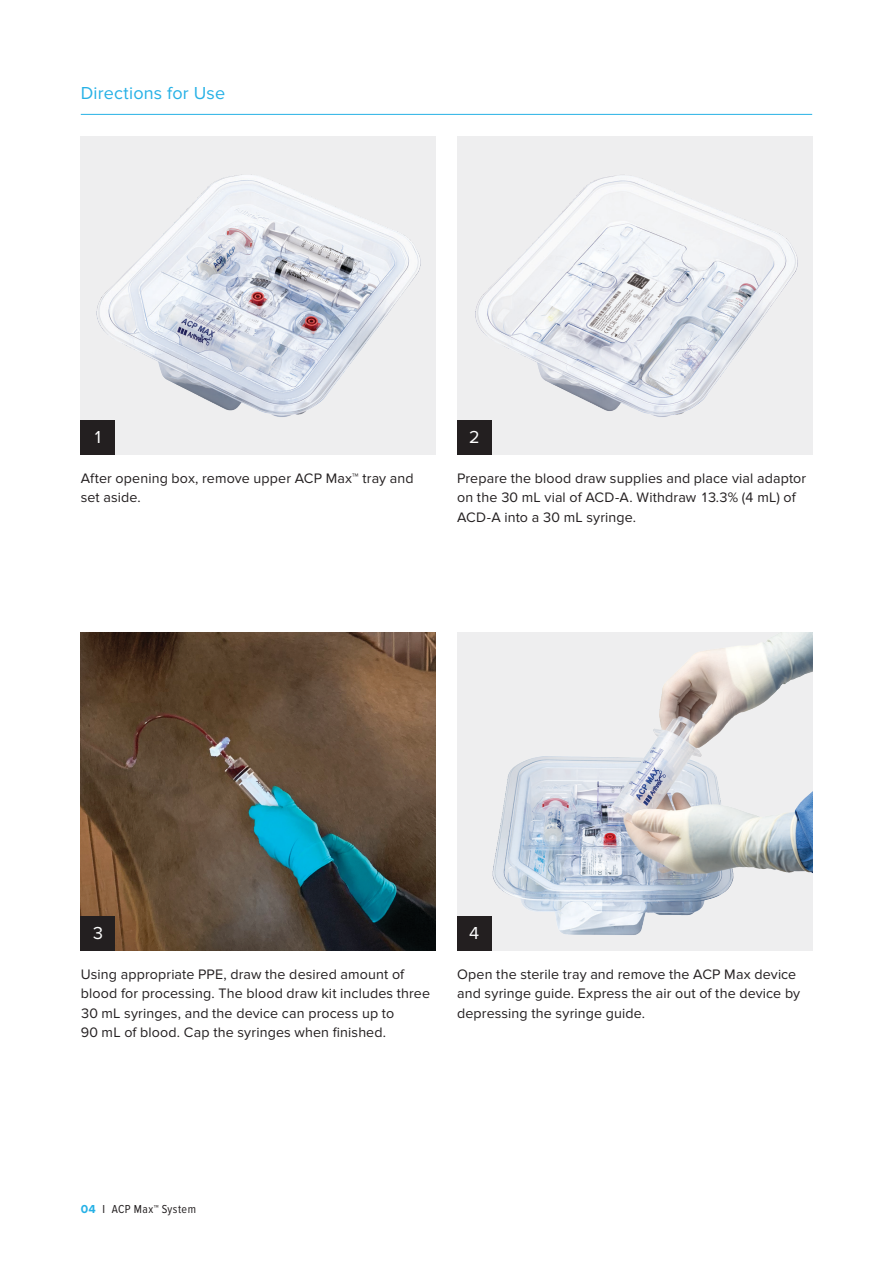
<style>
.page{position:relative;width:893px;height:1263px;background:#fff}
.page>*{position:absolute;margin:0;border:0;box-sizing:border-box;transform-origin:0 0}
._05_Content_Subline{font:18px "Proxima Nova";letter-spacing:.01em;color:#26b1e6}
.Step_number{font:18px "Proxima Nova";color:#fff}
._07_Running_Text{font:14.25px/19.5px "Proxima Nova";letter-spacing:.01em;color:#231f20}
.t1{font:12px "Proxima Nova Cond";letter-spacing:.035em;color:#231f20}
.s1{font-family:"Proxima Nova";font-weight:700;color:#26b1e6}
</style>
<div class="page">
<hr style="left:81px;top:114px;width:731px;height:1px;background:#26b1e6">
<div style="left:81px;top:136px;width:355px;height:318px;background:#eeeeef"></div>
<img style="left:96px;top:174px;width:325px;height:243px">
<img style="left:81px;top:632px;width:355px;height:318px">
<div style="left:457px;top:136px;width:355px;height:318px;background:#eeeeef"></div>
<img style="left:475px;top:176px;width:323px;height:256px">
<img style="left:457px;top:632px;width:355px;height:318px">
<div style="left:81px;top:420px;width:34px;height:34px;background:#231f20"></div>
<div style="left:81px;top:916px;width:34px;height:34px;background:#231f20"></div>
<div style="left:457px;top:420px;width:34px;height:34px;background:#231f20"></div>
<div style="left:457px;top:916px;width:34px;height:34px;background:#231f20"></div>
<p class="_05_Content_Subline" style="left:81px;top:83px;width:146px">Directions for Use</p>
<p class="Step_number" style="left:92px;top:427px;width:12px">1</p>
<p class="_07_Running_Text" style="left:81px;top:468px;width:334px">After opening box, remove upper ACP Max™ tray and set aside.</p>
<p class="Step_number" style="left:469px;top:427px;width:12px">2</p>
<p class="_07_Running_Text" style="left:457px;top:468px;width:351px">Prepare the blood draw supplies and place vial adaptor on the 30 mL vial of ACD-A. Withdraw 13.3% (4 mL) of<br>ACD-A into a 30 mL syringe.</p>
<p class="Step_number" style="left:92px;top:923px;width:12px">3</p>
<p class="_07_Running_Text" style="left:81px;top:964px;width:351px">Using appropriate PPE, draw the desired amount of blood for processing. The blood draw kit includes three 30 mL syringes, and the device can process up to<br>90 mL of blood. Cap the syringes when finished.</p>
<p class="Step_number" style="left:469px;top:923px;width:12px">4</p>
<p class="_07_Running_Text" style="left:457px;top:964px;width:345px">Open the sterile tray and remove the ACP Max device and syringe guide. Express the air out of the device by depressing the syringe guide.</p>
<p class="t1" style="left:81px;top:1202px;width:117px"><span class="s1">04</span> I ACP Max™ System</p>
</div>
